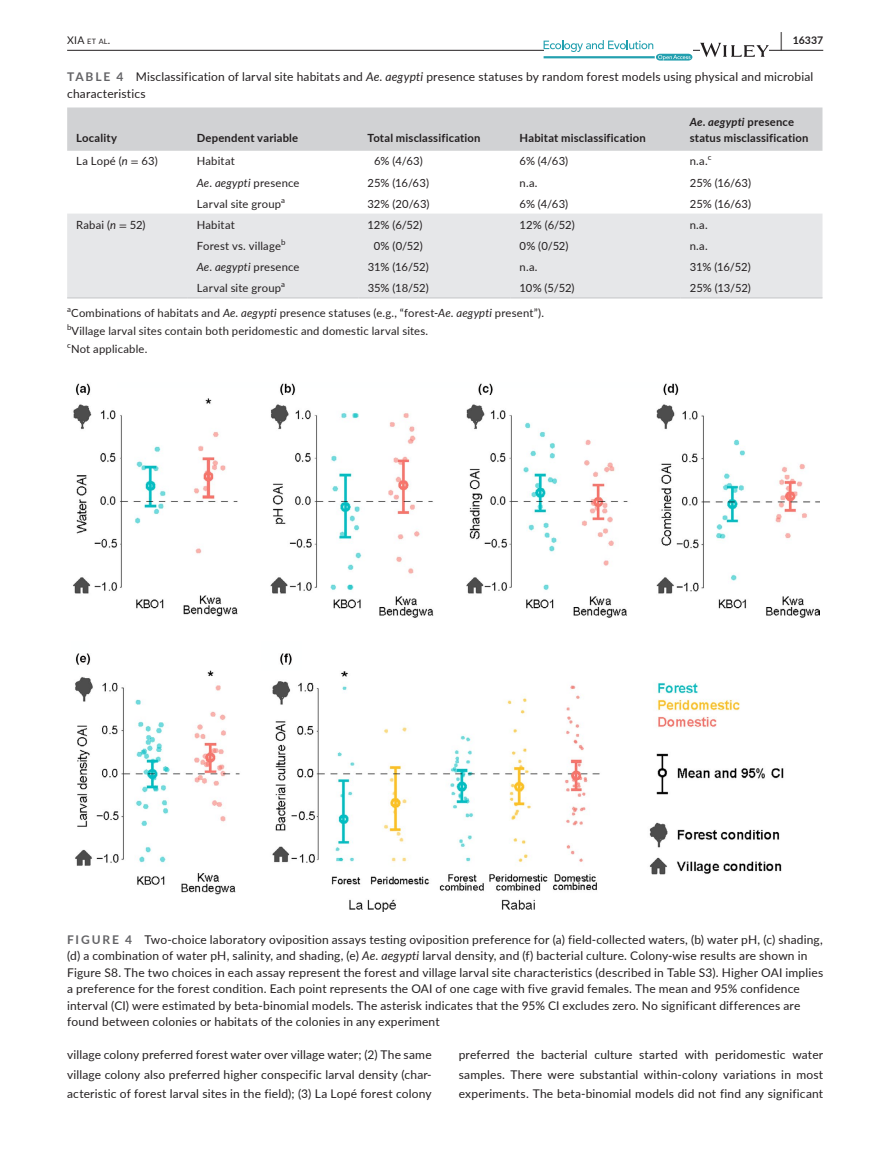
<style>
.page{position:relative;width:893px;height:1174px;background:#fff}
.page>*{position:absolute;margin:0;border:0;box-sizing:border-box;transform-origin:0 0}
.t1{font:700 19.5px "Lato";color:#231f20;scale:.48 1}
.t2{font:12px/16.5px "Lato";letter-spacing:.015em;color:#231f20;text-align:justify}
.t3{font:11.25px "Lato";letter-spacing:.015em;color:#231f20}
.t4{font:700 11.25px/15.8px "Lato";letter-spacing:.02em;color:#231f20}
.t5{font:italic 11.25px "Lato";letter-spacing:.015em;color:#231f20}
.t6{font:10.5px "Lato";color:#231f20}
.t7{font:700 10.5px "Lato";color:#231f20}
.t8{font:7.8px "Lato";color:#231f20}
.s1{font-size:7.35px}
.s2{font-weight:700;color:#636366}
.s3{font-style:italic}
.s4{font-family:"STIX"}
.s5{font-style:normal}
</style>
<div class="page">
<hr style="left:67px;top:50px;width:756px;height:1px;background:#231f20">
<svg style="left:544px;top:40px;width:148px;height:21px"></svg>
<svg style="left:700px;top:43px;width:69px;height:14px"></svg>
<div style="left:67px;top:107px;width:755px;height:44px;background:#d1d2d4"></div>
<div style="left:67px;top:214px;width:755px;height:83px;background:#e6e7e9"></div>
<hr style="left:67px;top:297px;width:121px;height:1px;background:#d1d2d4">
<hr style="left:188px;top:297px;width:170px;height:1px;background:#d1d2d4">
<hr style="left:358px;top:297px;width:153px;height:1px;background:#d1d2d4">
<hr style="left:511px;top:297px;width:170px;height:1px;background:#d1d2d4">
<hr style="left:681px;top:297px;width:141px;height:1px;background:#d1d2d4">
<img style="left:73px;top:383px;width:746px;height:528px">
<h1 class="t1" style="left:780px;top:25px;width:7px">|</h1>
<p class="t6" style="left:67px;top:33px;width:45px">XIA <span class="s1">et al</span>.</p>
<p class="t7" style="left:793px;top:33px;width:32px">16337</p>
<p class="t2" style="left:67px;top:68px;width:748px"><span class="s2">TABLE 4</span> Misclassification of larval site habitats and <span class="s3">Ae. aegypti</span> presence statuses by random forest models using physical and microbial characteristics</p>
<p class="t4" style="left:76px;top:129px;width:42px">Locality</p>
<p class="t4" style="left:197px;top:129px;width:103px">Dependent variable</p>
<p class="t4" style="left:367px;top:129px;width:115px">Total misclassification</p>
<p class="t4" style="left:520px;top:129px;width:128px">Habitat misclassification</p>
<p class="t4" style="left:690px;top:113px;width:120px"><span class="s3">Ae</span>. <span class="s3">aegypti</span> presence status misclassification</p>
<p class="t8" style="left:708px;top:152px;width:5px">c</p>
<p class="t3" style="left:76px;top:153px;width:83px">La Lopé (<span class="s3">n</span> <span class="s4">=</span> 63)</p>
<p class="t3" style="left:197px;top:153px;width:40px">Habitat</p>
<p class="t3" style="left:374px;top:153px;width:50px">6% (4/63)</p>
<p class="t3" style="left:520px;top:153px;width:50px">6% (4/63)</p>
<p class="t3" style="left:690px;top:153px;width:20px">n.a.</p>
<p class="t5" style="left:197px;top:174px;width:104px">Ae<span class="s5">.</span> aegypti <span class="s5">presence</span></p>
<p class="t3" style="left:368px;top:174px;width:63px">25% (16/63)</p>
<p class="t3" style="left:520px;top:174px;width:20px">n.a.</p>
<p class="t3" style="left:690px;top:174px;width:63px">25% (16/63)</p>
<p class="t3" style="left:197px;top:195px;width:86px">Larval site group</p>
<p class="t8" style="left:281px;top:194px;width:5px">a</p>
<p class="t3" style="left:367px;top:195px;width:64px">32% (20/63)</p>
<p class="t3" style="left:520px;top:195px;width:50px">6% (4/63)</p>
<p class="t3" style="left:690px;top:195px;width:63px">25% (16/63)</p>
<p class="t3" style="left:76px;top:216px;width:71px">Rabai (<span class="s3">n</span> <span class="s4">=</span> 52)</p>
<p class="t3" style="left:197px;top:216px;width:40px">Habitat</p>
<p class="t3" style="left:367px;top:216px;width:57px">12% (6/52)</p>
<p class="t3" style="left:520px;top:216px;width:57px">12% (6/52)</p>
<p class="t3" style="left:690px;top:216px;width:20px">n.a.</p>
<p class="t3" style="left:197px;top:237px;width:86px">Forest vs. village</p>
<p class="t8" style="left:281px;top:236px;width:6px">b</p>
<p class="t3" style="left:374px;top:237px;width:50px">0% (0/52)</p>
<p class="t3" style="left:520px;top:237px;width:50px">0% (0/52)</p>
<p class="t3" style="left:690px;top:237px;width:20px">n.a.</p>
<p class="t5" style="left:197px;top:259px;width:104px">Ae<span class="s5">.</span> aegypti <span class="s5">presence</span></p>
<p class="t3" style="left:368px;top:259px;width:62px">31% (16/52)</p>
<p class="t3" style="left:520px;top:259px;width:20px">n.a.</p>
<p class="t3" style="left:690px;top:259px;width:62px">31% (16/52)</p>
<p class="t3" style="left:197px;top:280px;width:86px">Larval site group</p>
<p class="t8" style="left:281px;top:278px;width:5px">a</p>
<p class="t3" style="left:368px;top:280px;width:63px">35% (18/52)</p>
<p class="t3" style="left:520px;top:280px;width:56px">10% (5/52)</p>
<p class="t3" style="left:690px;top:280px;width:63px">25% (13/52)</p>
<p class="t8" style="left:67px;top:303px;width:5px">a</p>
<p class="t3" style="left:71px;top:304px;width:474px">Combinations of habitats and <span class="s3">Ae. aegypti</span> presence statuses (e.g., “forest-<span class="s3">Ae. aegypti</span> present”).</p>
<p class="t8" style="left:67px;top:321px;width:6px">b</p>
<p class="t3" style="left:71px;top:322px;width:358px">Village larval sites contain both peridomestic and domestic larval sites.</p>
<p class="t8" style="left:67px;top:339px;width:5px">c</p>
<p class="t3" style="left:71px;top:340px;width:78px">Not applicable.</p>
<p class="t2" style="left:67px;top:930px;width:758px;text-align:left"><span class="s2">FIGURE 4</span> Two-choice laboratory oviposition assays testing oviposition preference for (a) field-collected waters, (b) water pH, (c) shading, (d) a combination of water pH, salinity, and shading, (e) <span class="s3">Ae. aegypti</span> larval density, and (f) bacterial culture. Colony-wise results are shown in Figure S8. The two choices in each assay represent the forest and village larval site characteristics (described in Table S3). Higher OAI implies a preference for the forest condition. Each point represents the OAI of one cage with five gravid females. The mean and 95% confidence interval (CI) were estimated by beta-binomial models. The asterisk indicates that the 95% CI excludes zero. No significant differences are found between colonies or habitats of the colonies in any experiment</p>
<p class="t2" style="left:67px;top:1044px;width:366px;line-height:19.5px">village colony preferred forest water over village water; (2) The same village colony also preferred higher conspecific larval density (char&shy;acteristic of forest larval sites in the field); (3) La Lopé forest colony</p>
<p class="t2" style="left:459px;top:1044px;width:366px;line-height:19.5px">preferred the bacterial culture started with peridomestic water samples. There were substantial within-colony variations in most experiments. The beta-binomial models did not find any significant</p>
</div>
